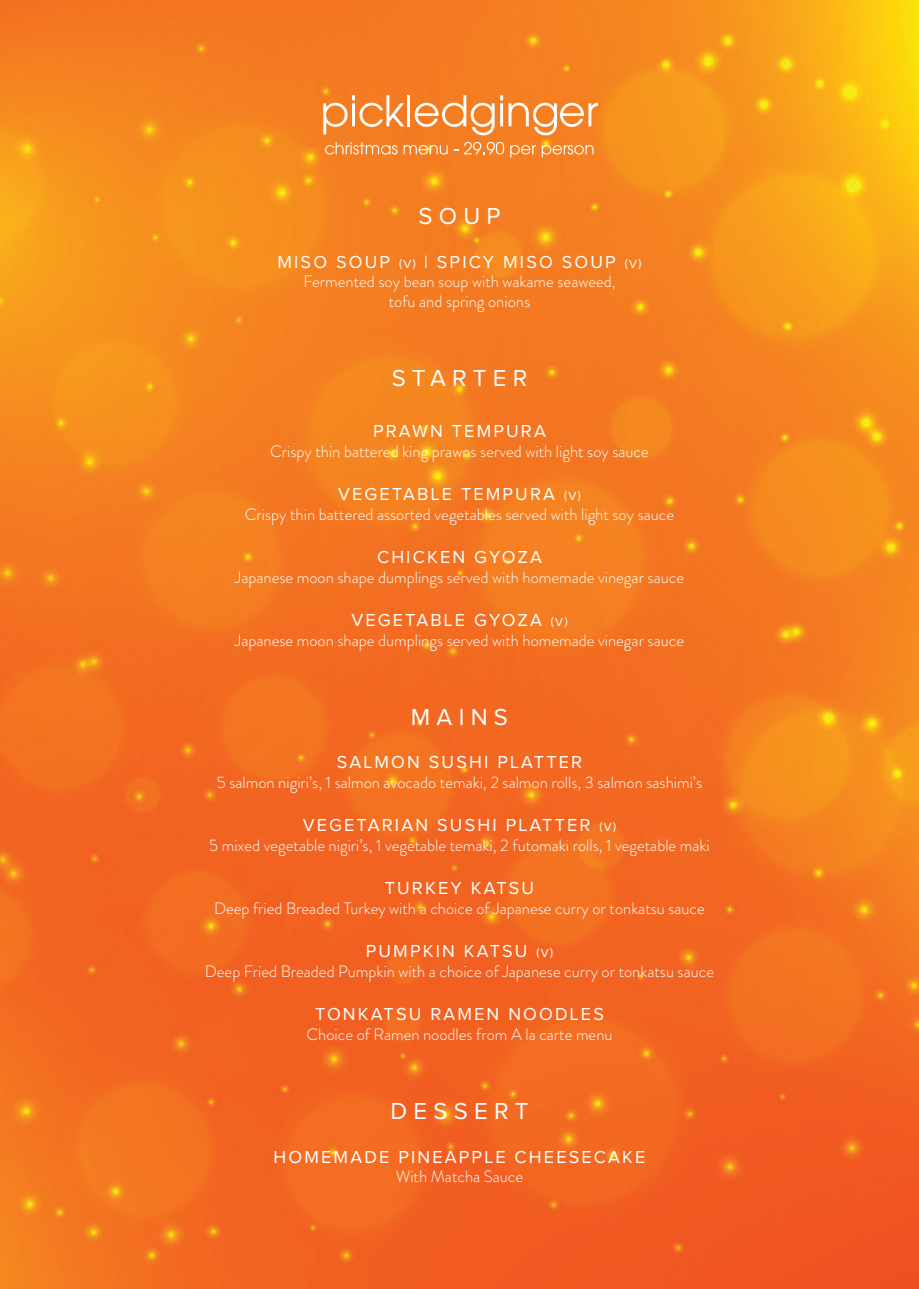
<style>
.page{position:relative;width:919px;height:1289px;background:#fff}
.page>*{position:absolute;margin:0;border:0;box-sizing:border-box;transform-origin:0 0}
.t1{font:24px "Proxima Nova";letter-spacing:.26em;color:#fff}
.t2{font:18px "Proxima Nova";letter-spacing:.12em;color:#fff}
.t3{font:300 16.5px/19.8px "Brandon Grotesque";color:#fff;text-align:center}
.s1{font-size:12px}
</style>
<div class="page">
<img style="left:0;top:0;width:918px;height:1288px">
<svg style="left:323px;top:95px;width:81px;height:39px"></svg>
<hr style="left:407px;top:95px;width:3px;height:31px;background:#fff">
<svg style="left:414px;top:95px;width:80px;height:40px"></svg>
<svg style="left:500px;top:95px;width:98px;height:40px"></svg>
<svg style="left:325px;top:142px;width:72px;height:12px"></svg>
<svg style="left:403px;top:145px;width:44px;height:9px"></svg>
<svg style="left:464px;top:142px;width:40px;height:12px"></svg>
<svg style="left:510px;top:145px;width:83px;height:12px"></svg>
<h1 class="t1" style="left:418px;top:205px;width:84px">SOUP</h1>
<p class="t2" style="left:277px;top:253px;width:365px">MISO SOUP <span class="s1">(V)</span> | SPICY MISO SOUP <span class="s1">(V)</span></p>
<p class="t3" style="left:303px;top:272px;width:314px">Fermented soy bean soup with wakame seaweed, tofu and spring onions</p>
<h1 class="t1" style="left:391px;top:367px;width:137px">STARTER</h1>
<p class="t2" style="left:373px;top:422px;width:174px">PRAWN TEMPURA</p>
<p class="t3" style="left:270px;top:441px;width:380px">Crispy thin battered king prawns served with light soy sauce</p>
<p class="t2" style="left:338px;top:485px;width:244px">VEGETABLE TEMPURA <span class="s1">(V)</span></p>
<p class="t3" style="left:245px;top:504px;width:430px">Crispy thin battered assorted vegetables served with light soy sauce</p>
<p class="t2" style="left:377px;top:548px;width:166px">CHICKEN GYOZA</p>
<p class="t3" style="left:235px;top:567px;width:450px">Japanese moon shape dumplings served with homemade vinegar sauce</p>
<p class="t2" style="left:351px;top:611px;width:218px">VEGETABLE GYOZA <span class="s1">(V)</span></p>
<p class="t3" style="left:235px;top:630px;width:450px">Japanese moon shape dumplings served with homemade vinegar sauce</p>
<h1 class="t1" style="left:411px;top:706px;width:98px">MAINS</h1>
<p class="t2" style="left:337px;top:754px;width:247px">SALMON SUSHI PLATTER</p>
<p class="t3" style="left:217px;top:772px;width:487px">5 salmon nigiri’s, 1 salmon avocado temaki, 2 salmon rolls, 3 salmon sashimi’s</p>
<p class="t2" style="left:303px;top:817px;width:315px">VEGETARIAN SUSHI PLATTER <span class="s1">(V)</span></p>
<p class="t3" style="left:209px;top:835px;width:502px">5 mixed vegetable nigiri’s, 1 vegetable temaki, 2 futomaki rolls, 1 vegetable maki</p>
<p class="t2" style="left:385px;top:880px;width:151px">TURKEY KATSU</p>
<p class="t3" style="left:214px;top:898px;width:492px">Deep fried Breaded Turkey with a choice of Japanese curry or tonkatsu sauce</p>
<p class="t2" style="left:366px;top:943px;width:189px">PUMPKIN KATSU <span class="s1">(V)</span></p>
<p class="t3" style="left:205px;top:961px;width:510px">Deep Fried Breaded Pumpkin with a choice of Japanese curry or tonkatsu sauce</p>
<p class="t2" style="left:315px;top:1006px;width:290px">TONKATSU RAMEN NOODLES</p>
<p class="t3" style="left:306px;top:1024px;width:307px">Choice of Ramen noodles from A la carte menu</p>
<h1 class="t1" style="left:390px;top:1100px;width:139px">DESSERT</h1>
<p class="t2" style="left:273px;top:1148px;width:373px">HOMEMADE PINEAPPLE CHEESECAKE</p>
<p class="t3" style="left:396px;top:1166px;width:129px">With Matcha Sauce</p>
</div>
